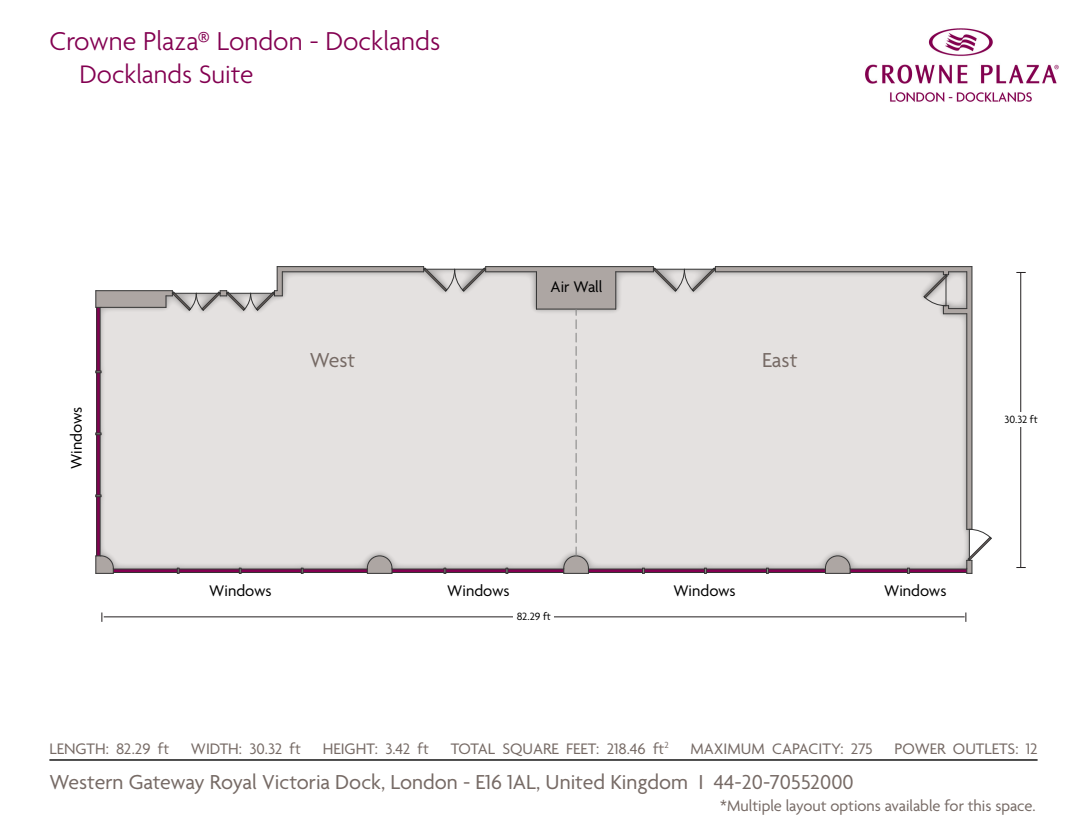
<style>
.page{position:relative;width:1087px;height:840px;background:#fff}
.page>*{position:absolute;margin:0;border:0;box-sizing:border-box;transform-origin:0 0}
.t1{font:300 28px "Agenda";color:#830051}
.t2{font:300 27.47px "Agenda";color:#830051}
.t3{font:21.88px "Agenda";color:#766a65}
.t4{font:16.62px "Agenda";color:#000}
.t5{font:16.45px "Agenda";color:#766a65}
.t6{font:11.38px "Agenda";color:#000}
</style>
<div class="page">
<img style="left:865px;top:28px;width:194px;height:74px">
<hr style="left:909px;top:569px;width:58px;height:4px;background:#830051">
<hr style="left:850px;top:569px;width:57px;height:4px;background:#830051">
<hr style="left:768px;top:569px;width:57px;height:4px;background:#830051">
<hr style="left:706px;top:569px;width:60px;height:4px;background:#830051">
<svg style="left:716px;top:529px;width:250px;height:40px;background:#dfdcdb"></svg>
<div style="left:716px;top:267px;width:255px;height:262px;background:#e4e1e0"></div>
<hr style="left:715px;top:271px;width:228px;height:1px;background:#333">
<hr style="left:715px;top:266px;width:257px;height:1px;background:#333">
<hr style="left:486px;top:266px;width:167px;height:1px;background:#333">
<hr style="left:277px;top:266px;width:147px;height:1px;background:#333">
<hr style="left:966px;top:314px;width:1px;height:215px;background:#333">
<hr style="left:971px;top:267px;width:1px;height:262px;background:#333">
<svg style="left:824px;top:555px;width:27px;height:19px"></svg>
<svg style="left:766px;top:568px;width:3px;height:6px"></svg>
<svg style="left:907px;top:568px;width:3px;height:6px"></svg>
<hr style="left:706px;top:569px;width:60px;height:1px;background:#333">
<hr style="left:768px;top:569px;width:57px;height:1px;background:#333">
<hr style="left:706px;top:572px;width:60px;height:1px;background:#333">
<hr style="left:768px;top:572px;width:57px;height:1px;background:#333">
<hr style="left:850px;top:572px;width:57px;height:1px;background:#333">
<hr style="left:909px;top:572px;width:58px;height:1px;background:#333">
<hr style="left:850px;top:569px;width:57px;height:1px;background:#333">
<hr style="left:909px;top:569px;width:58px;height:1px;background:#333">
<svg style="left:923px;top:271px;width:44px;height:43px;background:#bebbba"></svg>
<svg style="left:966px;top:529px;width:26px;height:45px"></svg>
<svg style="left:95px;top:267px;width:621px;height:307px;background:#ddd9d9"></svg>
<hr style="left:1020px;top:273px;width:1px;height:294px;background:#231f20">
<hr style="left:104px;top:617px;width:860px;height:1px;background:#231f20">
<div style="left:514px;top:610px;width:40px;height:14px;background:#fff"></div>
<div style="left:1001px;top:413px;width:40px;height:14px;background:#fff"></div>
<hr style="left:49px;top:759px;width:988px;height:2px;background:#000">
<h1 class="t1" style="left:49px;top:26px;width:392px">Crowne Plaza® London - Docklands</h1>
<p class="t2" style="left:80px;top:59px;width:175px">Docklands Suite</p>
<p class="t4" style="left:67px;top:469px;width:64px;rotate:-90deg">Windows</p>
<p class="t4" style="left:550px;top:278px;width:54px">Air Wall</p>
<p class="t3" style="left:310px;top:349px;width:47px">West</p>
<p class="t3" style="left:762px;top:349px;width:37px">East</p>
<p class="t6" style="left:1004px;top:413px;width:35px">30.32 ft</p>
<p class="t4" style="left:209px;top:581px;width:64px">Windows</p>
<p class="t4" style="left:447px;top:581px;width:64px">Windows</p>
<p class="t6" style="left:517px;top:610px;width:36px">82.29 ft</p>
<p class="t4" style="left:673px;top:581px;width:64px">Windows</p>
<p class="t4" style="left:884px;top:581px;width:64px">Windows</p>
<p class="t5" style="left:49px;top:740px;width:121px">LENGTH: 82.29 ft</p>
<p class="t5" style="left:191px;top:740px;width:112px">WIDTH: 30.32 ft</p>
<p class="t5" style="left:323px;top:740px;width:108px">HEIGHT: 3.42 ft</p>
<p class="t5" style="left:451px;top:740px;width:219px">TOTAL SQUARE FEET: 218.46 ft<sup>2</sup></p>
<p class="t5" style="left:690px;top:740px;width:184px">MAXIMUM CAPACITY: 275</p>
<p class="t5" style="left:894px;top:740px;width:145px">POWER OUTLETS: 12</p>
<h3 class="t3" style="left:49px;top:770px;width:806px">Western Gateway Royal Victoria Dock, London - E16 1AL, United Kingdom I 44-20-70552000</h3>
<p class="t5" style="left:720px;top:797px;width:317px">*Multiple layout options available for this space.</p>
</div>
